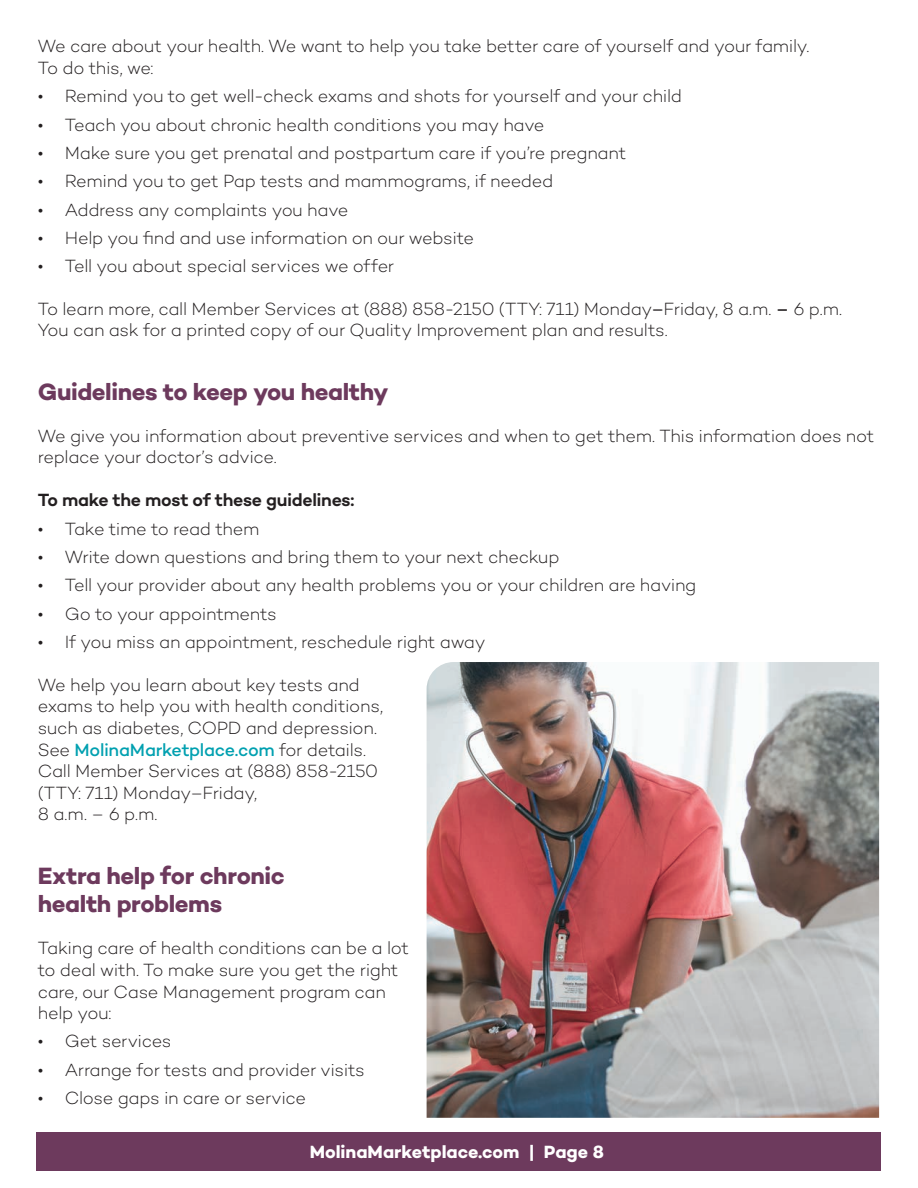
<style>
.page{position:relative;width:918px;height:1188px;background:#fff}
.page>*{position:absolute;margin:0;border:0;box-sizing:border-box;transform-origin:0 0}
.t1{font:700 24px/28.8px "Campton";letter-spacing:-.02em;color:#6d3a5d}
.t2{font:300 18px/21.6px "Campton";letter-spacing:-.02em;color:#231f20}
.t3{font:600 18px "Campton";letter-spacing:-.02em;color:#231f20}
.t4{font:700 18px "Campton";color:#fff}
.s1{font-weight:500;color:#00a0b0}
</style>
<div class="page">
<div style="left:37px;top:1132px;width:844px;height:39px;background:#6d3a5d"></div>
<img style="left:427px;top:662px;width:452px;height:456px">
<p class="t2" style="left:38px;top:35px;width:773px">We care about your health. We want to help you take better care of yourself and your family.<br>To do this, we:</p>
<p class="t2" style="left:38px;top:85px;width:646px">• Remind you to get well-check exams and shots for yourself and your child</p>
<p class="t2" style="left:38px;top:113px;width:508px">• Teach you about chronic health conditions you may have</p>
<p class="t2" style="left:38px;top:142px;width:590px">• Make sure you get prenatal and postpartum care if you’re pregnant</p>
<p class="t2" style="left:38px;top:170px;width:517px">• Remind you to get Pap tests and mammograms, if needed</p>
<p class="t2" style="left:38px;top:198px;width:312px">• Address any complaints you have</p>
<p class="t2" style="left:38px;top:227px;width:438px">• Help you find and use information on our website</p>
<p class="t2" style="left:38px;top:255px;width:358px">• Tell you about special services we offer</p>
<p class="t2" style="left:38px;top:298px;width:806px">To learn more, call Member Services at (888) 858-2150 (TTY: 711) Monday–Friday, 8 a.m. – 6 p.m.<br>You can ask for a printed copy of our Quality Improvement plan and results.</p>
<h2 class="t1" style="left:38px;top:377px;width:352px">Guidelines to keep you healthy</h2>
<p class="t2" style="left:38px;top:424px;width:838px">We give you information about preventive services and when to get them. This information does not replace your doctor’s advice.</p>
<p class="t3" style="left:38px;top:489px;width:318px">To make the most of these guidelines:</p>
<p class="t2" style="left:38px;top:518px;width:223px">• Take time to read them</p>
<p class="t2" style="left:38px;top:546px;width:523px">• Write down questions and bring them to your next checkup</p>
<p class="t2" style="left:38px;top:574px;width:660px">• Tell your provider about any health problems you or your children are having</p>
<p class="t2" style="left:38px;top:603px;width:241px">• Go to your appointments</p>
<p class="t2" style="left:38px;top:631px;width:449px">• If you miss an appointment, reschedule right away</p>
<p class="t2" style="left:38px;top:674px;width:347px">We help you learn about key tests and exams to help you with health conditions, such as diabetes, COPD and depression.<br>See <span class="s1">MolinaMarketplace.com</span> for details.<br>Call Member Services at (888) 858-2150 (TTY: 711) Monday–Friday,<br>8 a.m. – 6 p.m.</p>
<h2 class="t1" style="left:38px;top:861px;width:248px">Extra help for chronic health problems</h2>
<p class="t2" style="left:38px;top:937px;width:373px">Taking care of health conditions can be a lot to deal with. To make sure you get the right care, our Case Management program can help you:</p>
<p class="t2" style="left:38px;top:1030px;width:135px">• Get services</p>
<p class="t2" style="left:38px;top:1059px;width:329px">• Arrange for tests and provider visits</p>
<p class="t2" style="left:38px;top:1087px;width:270px">• Close gaps in care or service</p>
<p class="t4" style="left:310px;top:1141px;width:296px">MolinaMarketplace.com | Page 8</p>
</div>
